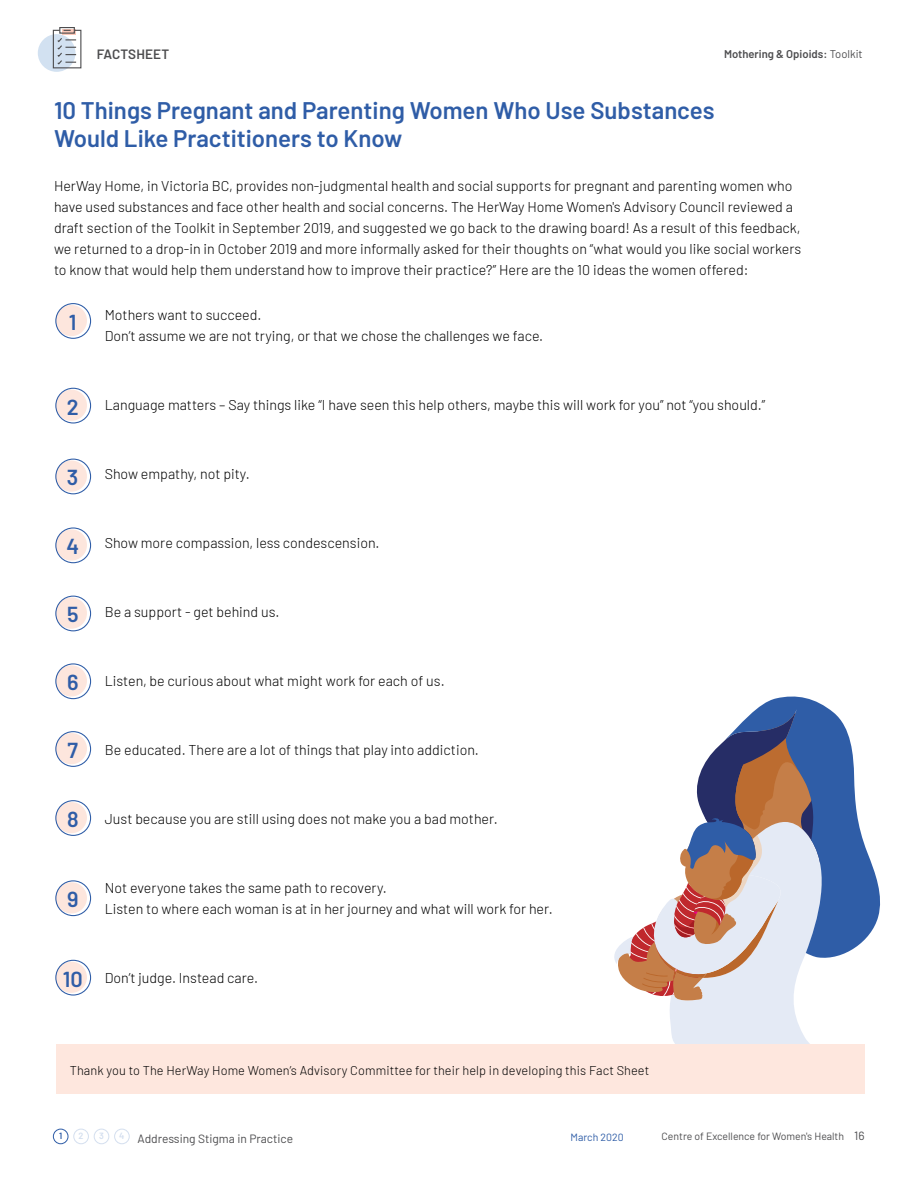
<style>
.page{position:relative;width:918px;height:1188px;background:#fff}
.page>*{position:absolute;margin:0;border:0;box-sizing:border-box;transform-origin:0 0}
.t1{font:600 24px/28.5px "Barlow";color:#2f5da7}
.t2{font:600 21.6px "Barlow";color:#2f5da7}
.t3{font:300 14.25px/21px "Barlow";color:#000}
.t4{font:600 13.5px "Barlow";letter-spacing:.01em;color:#4d4d4f}
.t5{font:300 12.75px "Barlow";letter-spacing:.01em;color:#000}
.t6{font:12px "Barlow";color:#4d4d4f}
.t7{font:600 11.25px "Barlow";color:#4d4d4f}
.t8{font:10.5px "Barlow";color:#4d4d4f}
.t9{font:10.5px "Barlow";color:#2f5da7}
.t10{font:600 9px "Barlow";color:#d4dfef}
.t11{font:600 9px "Barlow";color:#2f5da7}
.s1{font-weight:400}
.s2{font-size:12px}
</style>
<div class="page">
<div style="left:53px;top:1129px;width:15px;height:15px;border:1px solid #2f5da7;border-radius:50%"></div>
<div style="left:73px;top:1129px;width:16px;height:15px;border:1px solid #d4dfef;border-radius:50%"></div>
<div style="left:94px;top:1129px;width:15px;height:15px;border:1px solid #d4dfef;border-radius:50%"></div>
<div style="left:114px;top:1129px;width:16px;height:15px;border:1px solid #d4dfef;border-radius:50%"></div>
<div style="left:38px;top:34px;width:38px;height:38px;background:#d2e1f1;border-radius:50%"></div>
<div style="left:59px;top:27px;width:16px;height:7px;border:1px solid #4d4d4f"></div>
<svg style="left:52px;top:29px;width:30px;height:40px"></svg>
<div style="left:56px;top:305px;width:31px;height:31px;background:#fde6dd;border-radius:50%"></div>
<div style="left:56px;top:390px;width:31px;height:31px;background:#fde6dd;border-radius:50%"></div>
<div style="left:56px;top:460px;width:31px;height:32px;background:#fde6dd;border-radius:50%"></div>
<div style="left:56px;top:529px;width:31px;height:32px;background:#fde6dd;border-radius:50%"></div>
<div style="left:56px;top:598px;width:31px;height:31px;background:#fde6dd;border-radius:50%"></div>
<div style="left:56px;top:665px;width:31px;height:32px;background:#fde6dd;border-radius:50%"></div>
<div style="left:56px;top:733px;width:31px;height:31px;background:#fde6dd;border-radius:50%"></div>
<div style="left:56px;top:802px;width:31px;height:31px;background:#fde6dd;border-radius:50%"></div>
<div style="left:56px;top:882px;width:31px;height:31px;background:#fde6dd;border-radius:50%"></div>
<div style="left:56px;top:962px;width:31px;height:31px;background:#fde6dd;border-radius:50%"></div>
<div style="left:55px;top:303px;width:36px;height:36px;border:1px solid #2f5da7;border-radius:50%"></div>
<div style="left:55px;top:388px;width:36px;height:36px;border:1px solid #2f5da7;border-radius:50%"></div>
<div style="left:55px;top:459px;width:36px;height:35px;border:1px solid #2f5da7;border-radius:50%"></div>
<div style="left:55px;top:527px;width:36px;height:36px;border:1px solid #2f5da7;border-radius:50%"></div>
<div style="left:55px;top:596px;width:36px;height:35px;border:1px solid #2f5da7;border-radius:50%"></div>
<div style="left:55px;top:663px;width:36px;height:36px;border:1px solid #2f5da7;border-radius:50%"></div>
<div style="left:55px;top:731px;width:36px;height:36px;border:1px solid #2f5da7;border-radius:50%"></div>
<div style="left:55px;top:800px;width:36px;height:36px;border:1px solid #2f5da7;border-radius:50%"></div>
<div style="left:55px;top:880px;width:36px;height:36px;border:1px solid #2f5da7;border-radius:50%"></div>
<div style="left:55px;top:960px;width:36px;height:36px;border:1px solid #2f5da7;border-radius:50%"></div>
<div style="left:56px;top:1044px;width:809px;height:50px;background:#fee7de"></div>
<svg style="left:614px;top:696px;width:267px;height:348px"></svg>
<p class="t4" style="left:97px;top:44px;width:74px">FACTSHEET</p>
<p class="t7" style="left:724px;top:46px;width:140px">Mothering &amp; Opioids: <span class="s1">Toolkit</span></p>
<h1 class="t1" style="left:54px;top:94px;width:662px">10 Things Pregnant and Parenting Women Who Use Substances<br>Would Like Practitioners to Know</h1>
<p class="t3" style="left:54px;top:174px;width:749px">HerWay Home, in Victoria BC, provides non-judgmental health and social supports for pregnant and parenting women who have used substances and face other health and social concerns. The HerWay Home Women's Advisory Council reviewed a draft section of the Toolkit in September 2019, and suggested we go back to the drawing board! As a result of this feedback, we returned to a drop-in in October 2019 and more informally asked for their thoughts on “what would you like social workers to know that would help them understand how to improve their practice?” Here are the 10 ideas the women offered:</p>
<h2 class="t2" style="left:69px;top:306px;width:9px">1</h2>
<p class="t3" style="left:105px;top:303px;width:440px">Mothers want to succeed.<br>Don’t assume we are not trying, or that we chose the challenges we face.</p>
<h2 class="t2" style="left:67px;top:391px;width:13px">2</h2>
<p class="t3" style="left:105px;top:393px;width:662px">Language matters – Say things like “I have seen this help others, maybe this will work for you” not “you should.”</p>
<h2 class="t2" style="left:67px;top:462px;width:13px">3</h2>
<p class="t3" style="left:105px;top:462px;width:146px">Show empathy, not pity.</p>
<h2 class="t2" style="left:66px;top:531px;width:14px">4</h2>
<p class="t3" style="left:105px;top:531px;width:276px">Show more compassion, less condescension.</p>
<h2 class="t2" style="left:67px;top:599px;width:13px">5</h2>
<p class="t3" style="left:105px;top:600px;width:176px">Be a support - get behind us.</p>
<h2 class="t2" style="left:67px;top:667px;width:13px">6</h2>
<p class="t3" style="left:105px;top:669px;width:341px">Listen, be curious about what might work for each of us.</p>
<h2 class="t2" style="left:67px;top:734px;width:12px">7</h2>
<p class="t3" style="left:105px;top:738px;width:375px">Be educated. There are a lot of things that play into addiction.</p>
<h2 class="t2" style="left:67px;top:803px;width:13px">8</h2>
<p class="t3" style="left:105px;top:807px;width:395px">Just because you are still using does not make you a bad mother.</p>
<h2 class="t2" style="left:67px;top:884px;width:13px">9</h2>
<p class="t3" style="left:105px;top:876px;width:450px">Not everyone takes the same path to recovery.<br>Listen to where each woman is at in her journey and what will work for her.</p>
<h2 class="t2" style="left:63px;top:963px;width:21px">10</h2>
<p class="t3" style="left:105px;top:966px;width:155px">Don’t judge. Instead care.</p>
<p class="t5" style="left:70px;top:1061px;width:581px">Thank you to The HerWay Home Women’s Advisory Committee for their help in developing this Fact Sheet</p>
<p class="t11" style="left:59px;top:1130px;width:5px">1</p>
<p class="t10" style="left:79px;top:1130px;width:6px">2</p>
<p class="t10" style="left:99px;top:1130px;width:6px">3</p>
<p class="t6" style="left:119px;top:1130px;width:175px"><sup>4</sup> Addressing Stigma in Practice</p>
<p class="t9" style="left:571px;top:1130px;width:54px">March 2020</p>
<p class="t8" style="left:662px;top:1129px;width:205px">Centre of Excellence for Women's Health <span class="s2">16</span></p>
</div>
